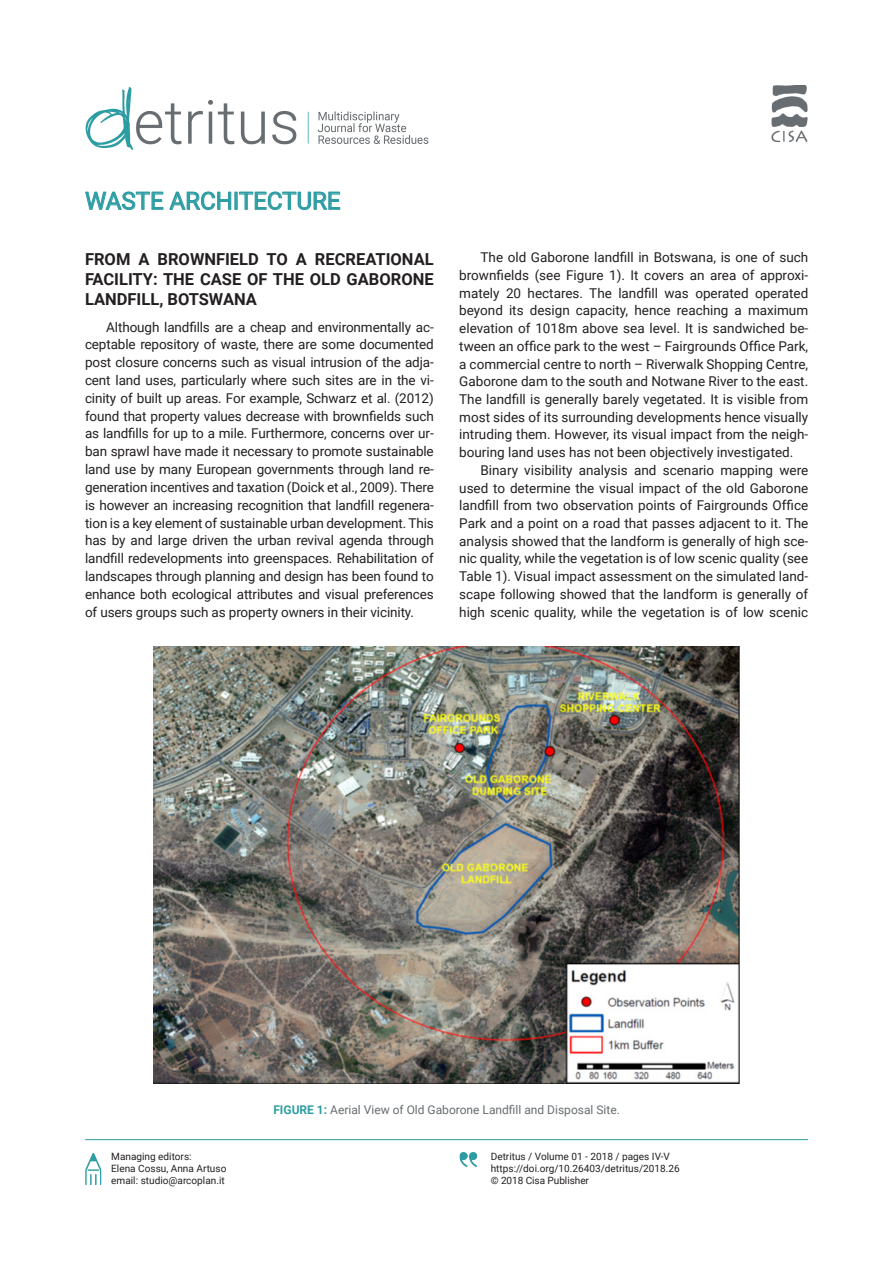
<style>
.page{position:relative;width:893px;height:1263px;background:#fff}
.page>*{position:absolute;margin:0;border:0;box-sizing:border-box;transform-origin:0 0}
.Stile_Titolo_articol{font:24px "Roboto";color:#2d9da3}
.Stile_di_Paragrafo{font:700 16.5px/20.4px "Roboto";color:#231f20;text-align:justify}
.t1{font:13.5px/17.7px "Roboto";color:#231f20;text-align:justify}
.t2{font:12px "Roboto";color:#676d70}
.t3{font:10.05px/12px "Roboto";color:#231f20}
.s1{font-weight:700;color:#2d9da3}
</style>
<div class="page">
<img style="left:771px;top:85px;width:37px;height:57px">
<img style="left:85px;top:87px;width:344px;height:63px">
<hr style="left:85px;top:1139px;width:723px;height:1px;background:#2d9da3">
<img style="left:85px;top:1153px;width:17px;height:32px">
<img style="left:459px;top:1152px;width:19px;height:15px">
<svg style="left:85px;top:192px;width:78px;height:18px"></svg>
<svg style="left:169px;top:192px;width:171px;height:18px"></svg>
<img style="left:153px;top:646px;width:586px;height:438px">
<p class="Stile_Titolo_articol" style="left:85px;top:184px;width:257px">WASTE ARCHITECTURE</p>
<p class="Stile_di_Paragrafo" style="left:85px;top:248px;width:350px">FROM A BROWNFIELD TO A RECREATIONAL FACILITY: THE CASE OF THE OLD GABORONE LANDFILL, BOTSWANA</p>
<p class="t1" style="left:85px;top:317px;width:350px;text-indent:21px">Although landfills are a cheap and environmentally ac&shy;ceptable repository of waste, there are some documented post closure concerns such as visual intrusion of the adja&shy;cent land uses, particularly where such sites are in the vi&shy;cinity of built up areas. For example, Schwarz et al. (2012) found that property values decrease with brownfields such as landfills for up to a mile. Furthermore, concerns over ur&shy;ban sprawl have made it necessary to promote sustainable land use by many European governments through land re&shy;generation incentives and taxation (Doick et al., 2009). There is however an increasing recognition that landfill regenera&shy;tion is a key element of sustainable urban development. This has by and large driven the urban revival agenda through landfill redevelopments into greenspaces. Rehabilitation of landscapes through planning and design has been found to enhance both ecological attributes and visual preferences of users groups such as property owners in their vicinity.</p>
<p class="t1" style="left:459px;top:248px;width:350px;text-indent:21px">The old Gaborone landfill in Botswana, is one of such brownfields (see Figure 1). It covers an area of approxi&shy;mately 20 hectares. The landfill was operated operated beyond its design capacity, hence reaching a maximum elevation of 1018m above sea level. It is sandwiched be&shy;tween an office park to the west – Fairgrounds Office Park, a commercial centre to north – Riverwalk Shopping Centre, Gaborone dam to the south and Notwane River to the east.<br>The landfill is generally barely vegetated. It is visible from most sides of its surrounding developments hence visually intruding them. However, its visual impact from the neigh&shy;bouring land uses has not been objectively investigated.</p>
<p class="t1" style="left:459px;top:461px;width:351px;text-indent:21px">Binary visibility analysis and scenario mapping were used to determine the visual impact of the old Gaborone landfill from two observation points of Fairgrounds Office Park and a point on a road that passes adjacent to it. The analysis showed that the landform is generally of high sce&shy;nic quality, while the vegetation is of low scenic quality (see Table 1). Visual impact assessment on the simulated land&shy;scape following showed that the landform is generally of high scenic quality, while the vegetation is of low scenic</p>
<p class="t2" style="left:273px;top:1101px;width:348px"><span class="s1">FIGURE 1:</span> Aerial View of Old Gaborone Landfill and Disposal Site.</p>
<p class="t3" style="left:111px;top:1150px;width:117px">Managing editors:<br>Elena Cossu, Anna Artuso email: studio@arcoplan.it</p>
<p class="t3" style="left:491px;top:1150px;width:190px">Detritus / Volume 01 - 2018 / pages IV-V https://doi.org/10.26403/detritus/2018.26 © 2018 Cisa Publisher</p>
</div>
